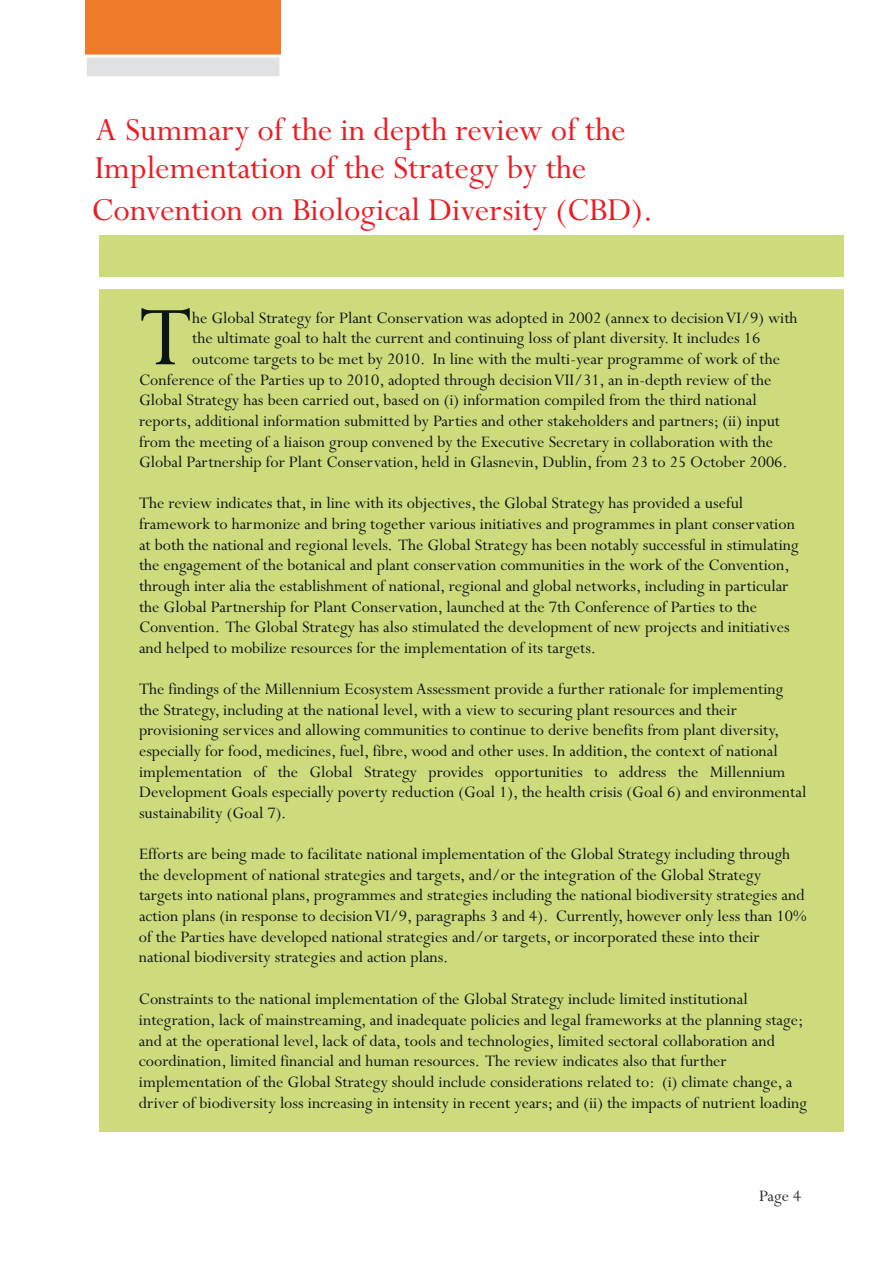
<style>
.page{position:relative;width:893px;height:1263px;background:#fff}
.page>*{position:absolute;margin:0;border:0;box-sizing:border-box;transform-origin:0 0}
.t1{font:94.2px "Perpetua";color:#0c1516}
.t2{font:36px/37.8px "Perpetua";color:#ed1c24}
.t3{font:18px/20.7px "Perpetua";color:#0c1516}
.t4{font:18px "Perpetua";color:#2b2824}
</style>
<div class="page">
<div style="left:99px;top:235px;width:744px;height:897px;background:#cedb7d"></div>
<div style="left:85px;top:0;width:196px;height:56px;background:#ef7a2a"></div>
<div style="left:85px;top:56px;width:196px;height:22px;background:#e0e1e2"></div>
<div style="left:84px;top:55px;width:198px;height:24px;border:3px solid #fff"></div>
<div style="left:84px;top:277px;width:760px;height:12px;background:#fff"></div>
<h2 class="t2" style="left:95px;top:115px;width:532px">A Summary of the in depth review of the<br>Implementation of the Strategy by the</h2>
<h2 class="t2" style="left:91px;top:195px;width:563px">Convention on Biological Diversity (CBD).</h2>
<h1 class="t1" style="left:139px;top:305px;width:55px">T</h1>
<p class="t3" style="left:192px;top:309px;width:606px">he Global Strategy for Plant Conservation was adopted in 2002 (annex to decision VI/9) with</p>
<p class="t3" style="left:192px;top:330px;width:569px">the ultimate goal to halt the current and continuing loss of plant diversity. It includes 16</p>
<p class="t3" style="left:192px;top:351px;width:589px">outcome targets to be met by 2010. In line with the multi-year programme of work of the</p>
<p class="t3" style="left:139px;top:371px;width:633px">Conference of the Parties up to 2010, adopted through decision VII/31, an in-depth review of the</p>
<p class="t3" style="left:139px;top:392px;width:619px">Global Strategy has been carried out, based on (i) information compiled from the third national</p>
<p class="t3" style="left:139px;top:413px;width:642px">reports, additional information submitted by Parties and other stakeholders and partners; (ii) input</p>
<p class="t3" style="left:139px;top:433px;width:635px">from the meeting of a liaison group convened by the Executive Secretary in collaboration with the</p>
<p class="t3" style="left:139px;top:454px;width:650px">Global Partnership for Plant Conservation, held in Glasnevin, Dublin, from 23 to 25 October 2006.</p>
<p class="t3" style="left:139px;top:495px;width:661px">The review indicates that, in line with its objectives, the Global Strategy has provided a useful framework to harmonize and bring together various initiatives and programmes in plant conservation at both the national and regional levels. The Global Strategy has been notably successful in stimulating the engagement of the botanical and plant conservation communities in the work of the Convention, through inter alia the establishment of national, regional and global networks, including in particular the Global Partnership for Plant Conservation, launched at the 7th Conference of Parties to the Convention. The Global Strategy has also stimulated the development of new projects and initiatives and helped to mobilize resources for the implementation of its targets.</p>
<p class="t3" style="left:139px;top:681px;width:668px">The findings of the Millennium Ecosystem Assessment provide a further rationale for implementing the Strategy, including at the national level, with a view to securing plant resources and their provisioning services and allowing communities to continue to derive benefits from plant diversity, especially for food, medicines, fuel, fibre, wood and other uses. In addition, the context of national implementation of the Global Strategy provides opportunities to address the Millennium Development Goals especially poverty reduction (Goal 1), the health crisis (Goal 6) and environmental sustainability (Goal 7).</p>
<p class="t3" style="left:139px;top:846px;width:669px">Efforts are being made to facilitate national implementation of the Global Strategy including through the development of national strategies and targets, and/or the integration of the Global Strategy targets into national plans, programmes and strategies including the national biodiversity strategies and action plans (in response to decision VI/9, paragraphs 3 and 4). Currently, however only less than 10% of the Parties have developed national strategies and/or targets, or incorporated these into their national biodiversity strategies and action plans.</p>
<p class="t3" style="left:139px;top:991px;width:669px">Constraints to the national implementation of the Global Strategy include limited institutional integration, lack of mainstreaming, and inadequate policies and legal frameworks at the planning stage; and at the operational level, lack of data, tools and technologies, limited sectoral collaboration and coordination, limited financial and human resources. The review indicates also that further implementation of the Global Strategy should include considerations related to: (i) climate change, a driver of biodiversity loss increasing in intensity in recent years; and (ii) the impacts of nutrient loading</p>
<p class="t4" style="left:759px;top:1190px;width:44px">Page 4</p>
</div>
